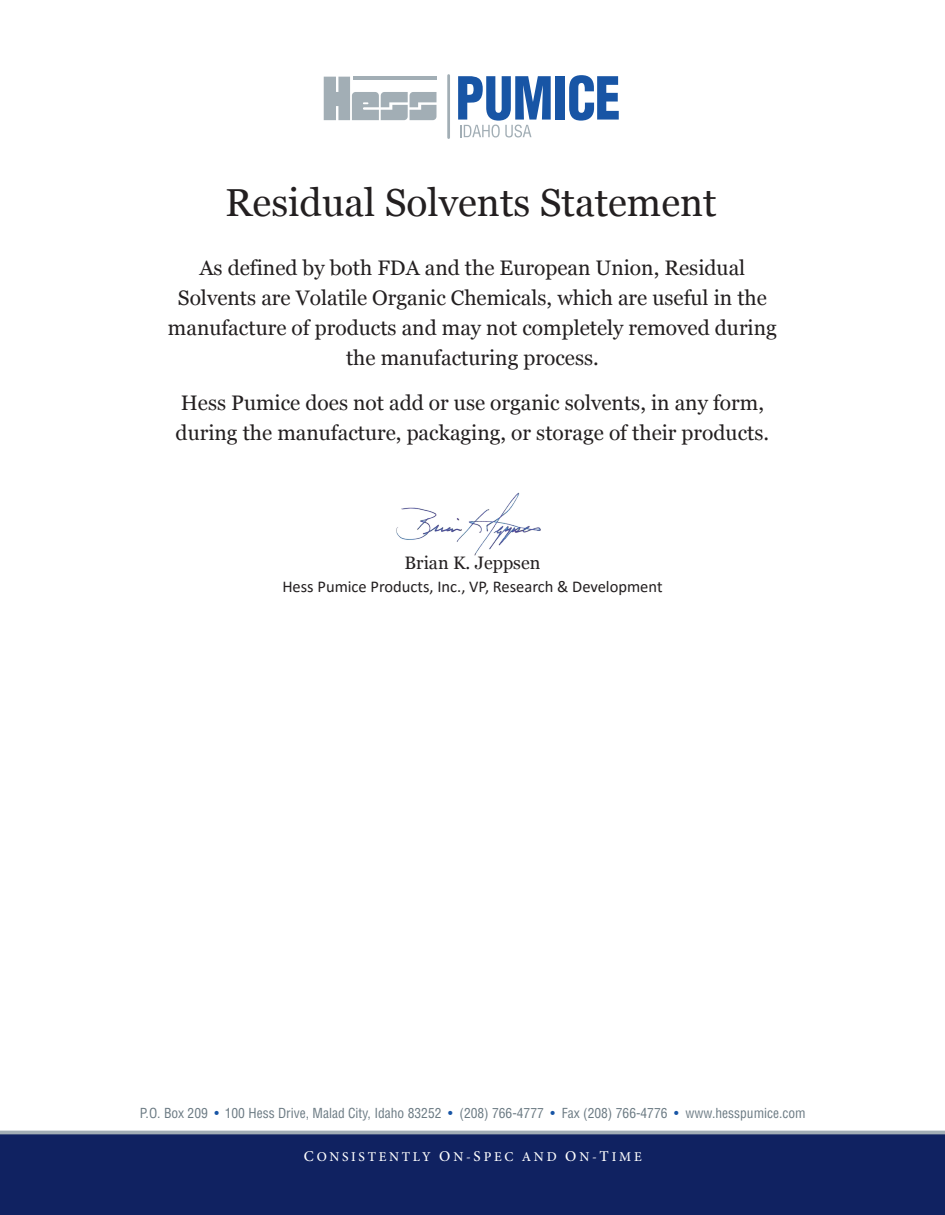
<style>
.page{position:relative;width:945px;height:1215px;background:#fff}
.page>*{position:absolute;margin:0;border:0;box-sizing:border-box;transform-origin:0 0}
.t1{font:39px "Georgia";color:#231f20}
.t2{font:21px/30px "Georgia";color:#231f20;text-align:center}
.t3{font:18px "Georgia";color:#231f20}
.t4{font:16.5px "Calibri";color:#231f20}
.t5{font:condensed 13.5px "Helvetica";color:#6b7a83}
.t6{font:500 13.5px "Minion Pro";letter-spacing:.2em;color:#fff}
.s1{color:#1855a5}
.s2{font-size:15px}
</style>
<div class="page">
<div style="left:556px;top:76px;width:9px;height:44px;background:#1855a5"></div>
<svg style="left:569px;top:75px;width:50px;height:46px"></svg>
<hr style="left:447px;top:76px;width:3px;height:62px;background:#a2aeb5">
<svg style="left:458px;top:76px;width:93px;height:61px"></svg>
<svg style="left:324px;top:77px;width:113px;height:43px"></svg>
<div style="left:0;top:1132px;width:945px;height:83px;background:#102261"></div>
<hr style="left:0;top:1131px;width:945px;height:3px;background:#a2aeb5">
<img style="left:396px;top:492px;width:145px;height:64px">
<h1 class="t1" style="left:225px;top:174px;width:493px">Residual Solvents Statement</h1>
<p class="t2" style="left:168px;top:252px;width:610px">As defined by both FDA and the European Union, Residual Solvents are Volatile Organic Chemicals, which are useful in the manufacture of products and may not completely removed during the manufacturing process.</p>
<p class="t2" style="left:176px;top:387px;width:595px;text-align:left">Hess Pumice does not add or use organic solvents, in any form, during the manufacture, packaging, or storage of their products.</p>
<p class="t3" style="left:405px;top:550px;width:137px">Brian K. Jeppsen</p>
<p class="t4" style="left:282px;top:575px;width:382px">Hess Pumice Products, Inc., VP, Research &amp; Development</p>
<p class="t5" style="left:140px;top:1104px;width:667px">P.O. Box 209 <span class="s1">•</span> 100 Hess Drive, Malad City, Idaho 83252 <span class="s1">•</span> (208) 766-4777 <span class="s1">•</span> Fax (208) 766-4776 <span class="s1">•</span> www.hesspumice.com</p>
<p class="t6" style="left:304px;top:1148px;width:339px"><span class="s2">C</span>ONSISTENTLY <span class="s2">O</span>N-<span class="s2">S</span>PEC AND <span class="s2">O</span>N-<span class="s2">T</span>IME</p>
</div>
